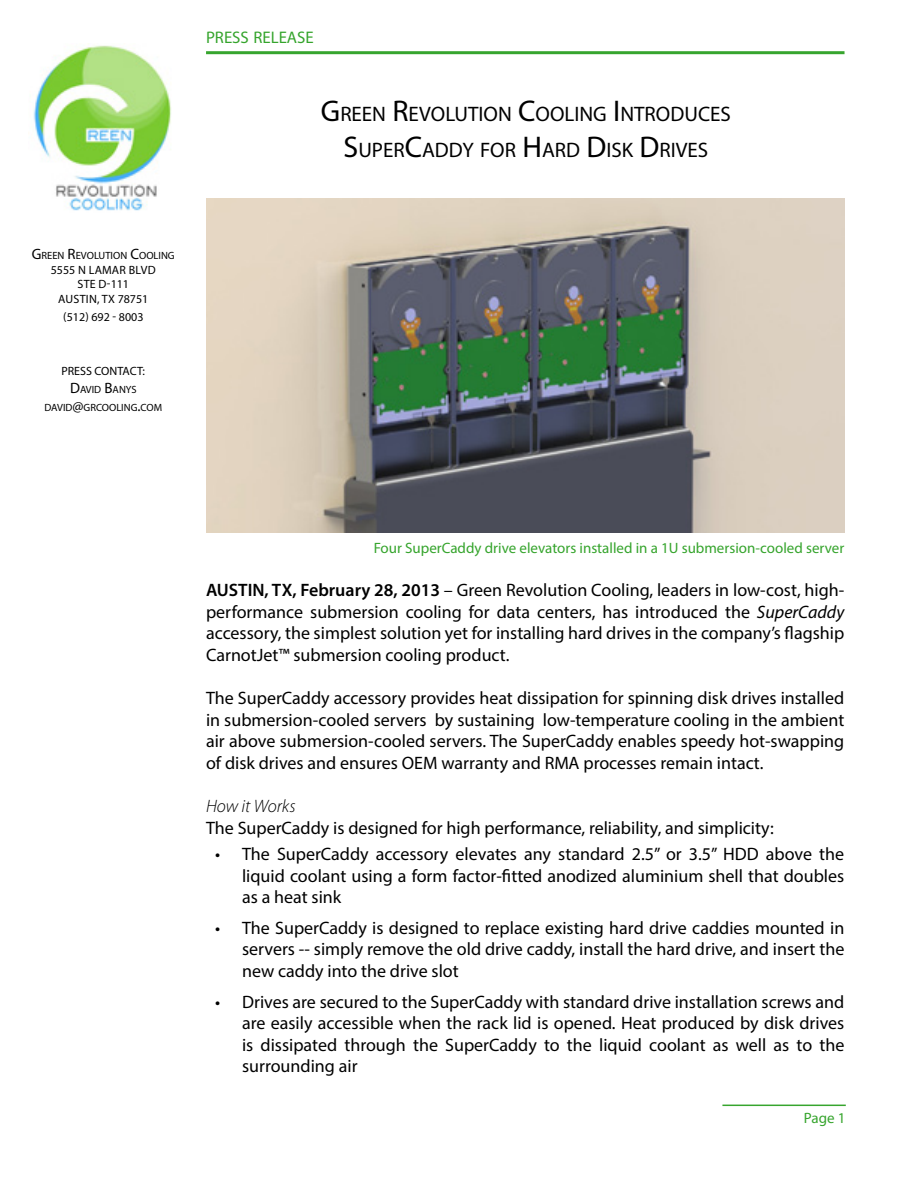
<style>
.page{position:relative;width:918px;height:1188px;background:#fff}
.page>*{position:absolute;margin:0;border:0;box-sizing:border-box;transform-origin:0 0}
.t1{font:21px "Myriad Pro";color:#000}
.Paragraph_Style_3{font:18px/21.6px "Myriad Pro";color:#000;text-align:justify}
.Paragraph_Style_3-2{font:italic 300 18px "Myriad Pro";color:#000}
.t2{font:16.8px "Myriad Pro";color:#35a42c}
.Paragraph_Style_5{font:15px "Myriad Pro";color:#35a42c}
.t3{font:12px "Myriad Pro";color:#000}
.t4{font:10.5px "Myriad Pro";color:#000}
.s1{font-size:30px}
.s2{font-size:15px}
.s3{font-weight:600}
.s4{font-style:italic}
</style>
<div class="page">
<img style="left:33px;top:43px;width:138px;height:168px">
<hr style="left:206px;top:51px;width:639px;height:3px;background:#37a52e">
<img style="left:206px;top:198px;width:638px;height:335px">
<hr style="left:722px;top:1105px;width:124px;height:1px;background:#37a52e">
<p class="t2" style="left:206px;top:27px;width:109px">PRESS RELEASE</p>
<p class="t1" style="left:321px;top:101px;width:411px"><span class="s1">G</span>REEN <span class="s1">R</span>EVOLUTION <span class="s1">C</span>OOLING <span class="s1">I</span> NTRODUCES</p>
<p class="t1" style="left:344px;top:137px;width:366px"><span class="s1">S</span>UPER<span class="s1">C</span>ADDY FOR <span class="s1">H</span>ARD <span class="s1">D</span>ISK <span class="s1">D</span>RIVES</p>
<p class="t4" style="left:32px;top:249px;width:143px"><span class="s2">G</span>REEN <span class="s2">R</span>EVOLUTION <span class="s2">C</span>OOLING</p>
<p class="t3" style="left:51px;top:262px;width:106px">5555 N LAMAR BLVD</p>
<p class="t3" style="left:78px;top:277px;width:53px">STE D-111</p>
<p class="t3" style="left:58px;top:291px;width:92px">AUSTIN, TX 78751</p>
<p class="t3" style="left:63px;top:309px;width:82px">(512) 692 - 8003</p>
<p class="t3" style="left:61px;top:363px;width:85px">PRESS CONTACT:</p>
<p class="t4" style="left:70px;top:383px;width:68px"><span class="s2">D</span>AVID <span class="s2">B</span>ANYS</p>
<p class="t4" style="left:44px;top:401px;width:119px">DAVID<span class="s2">@</span>GRCOOLING<span class="s2">.</span>COM</p>
<p class="Paragraph_Style_5" style="left:374px;top:539px;width:472px">Four SuperCaddy drive elevators installed in a 1U submersion-cooled server</p>
<p class="Paragraph_Style_3" style="left:206px;top:579px;width:640px"><span class="s3">AUSTIN, TX, February 28, 2013</span> – Green Revolution Cooling, leaders in low-cost, high&shy;performance submersion cooling for data centers, has introduced the <span class="s4">SuperCaddy </span>accessory, the simplest solution yet for installing hard drives in the company’s flagship CarnotJet™ submersion cooling product.</p>
<p class="Paragraph_Style_3" style="left:206px;top:687px;width:640px">The SuperCaddy accessory provides heat dissipation for spinning disk drives installed in submersion-cooled servers by sustaining low-temperature cooling in the ambient air above submersion-cooled servers. The SuperCaddy enables speedy hot-swapping of disk drives and ensures OEM warranty and RMA processes remain intact.</p>
<p class="Paragraph_Style_3-2" style="left:206px;top:797px;width:91px">How it Works</p>
<p class="Paragraph_Style_3" style="left:206px;top:817px;width:569px">The SuperCaddy is designed for high performance, reliability, and simplicity:</p>
<p class="Paragraph_Style_3" style="left:242px;top:843px;width:604px;text-indent:-27px">• The SuperCaddy accessory elevates any standard 2.5” or 3.5” HDD above the liquid coolant using a form factor-fitted anodized aluminium shell that doubles as a heat sink</p>
<p class="Paragraph_Style_3" style="left:242px;top:917px;width:604px;text-indent:-27px">• The SuperCaddy is designed to replace existing hard drive caddies mounted in servers -- simply remove the old drive caddy, install the hard drive, and insert the new caddy into the drive slot</p>
<p class="Paragraph_Style_3" style="left:242px;top:990px;width:604px;text-indent:-27px">• Drives are secured to the SuperCaddy with standard drive installation screws and are easily accessible when the rack lid is opened. Heat produced by disk drives is dissipated through the SuperCaddy to the liquid coolant as well as to the surrounding air</p>
<p class="Paragraph_Style_5" style="left:804px;top:1108px;width:43px">Page 1</p>
</div>
